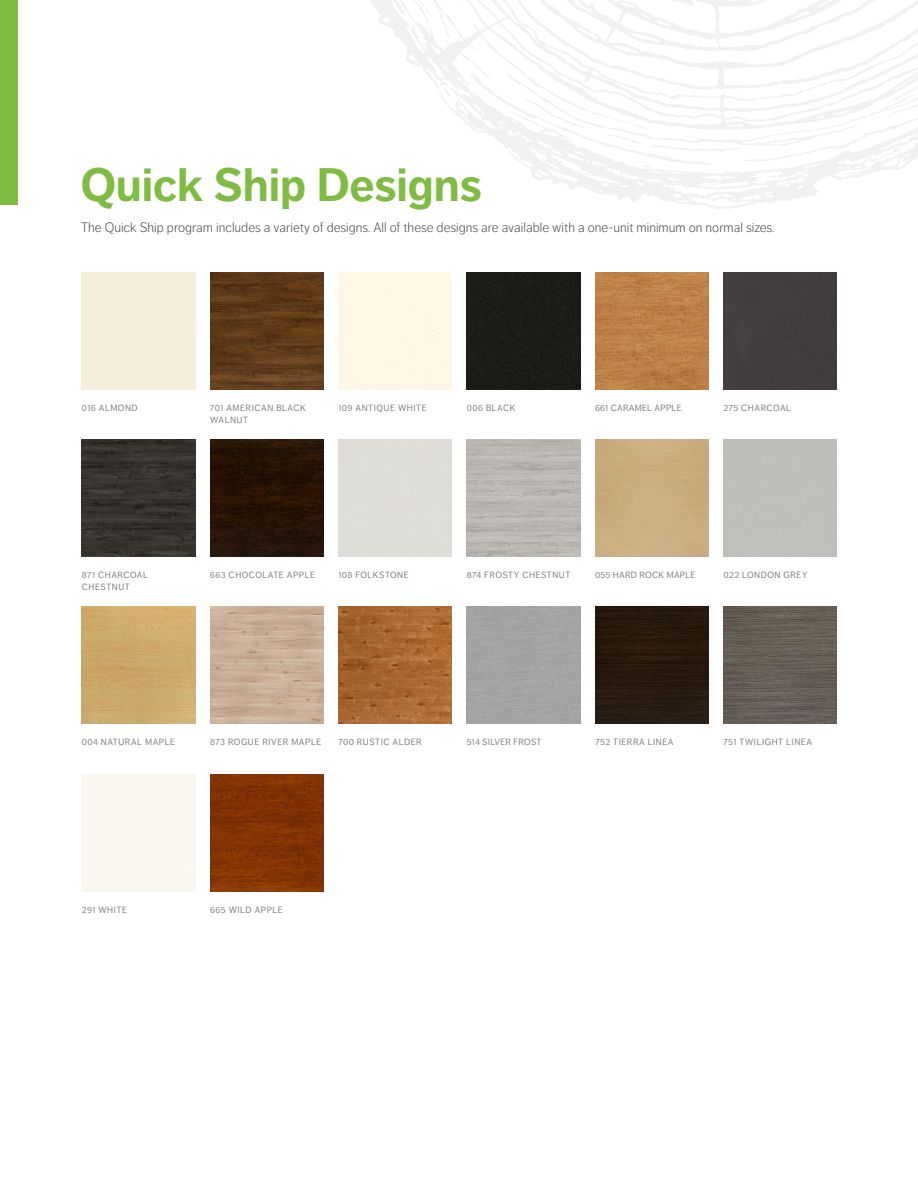
<style>
.page{position:relative;width:918px;height:1188px;background:#fff}
.page>*{position:absolute;margin:0;border:0;box-sizing:border-box;transform-origin:0 0}
.t1{font:700 46.5px "Dagny Pro";color:#7fbc42}
.t2{font:300 13.5px "Dagny Pro";color:#414042}
.t3{font:9px/12px "Dagny Pro";letter-spacing:.06em;color:#808285}
.t4{font:9px "Dagny Pro";letter-spacing:.03em;color:#808285}
</style>
<div class="page">
<svg style="left:591px;top:190px;width:227px;height:19px"></svg>
<svg style="left:532px;top:175px;width:331px;height:15px;fill:#f3f3f3"></svg>
<svg style="left:370px;top:0;width:548px;height:175px"></svg>
<img style="left:210px;top:273px;width:113px;height:117px">
<img style="left:210px;top:439px;width:113px;height:117px">
<img style="left:210px;top:775px;width:113px;height:117px">
<img style="left:82px;top:439px;width:113px;height:117px">
<img style="left:82px;top:607px;width:113px;height:117px">
<img style="left:210px;top:607px;width:113px;height:117px">
<div style="left:467px;top:273px;width:113px;height:117px;background:#1a1d16"></div>
<img style="left:467px;top:439px;width:113px;height:117px">
<img style="left:338px;top:607px;width:114px;height:117px">
<img style="left:595px;top:607px;width:114px;height:117px">
<div style="left:723px;top:273px;width:114px;height:117px;background:#423e3e"></div>
<img style="left:723px;top:607px;width:114px;height:117px">
<img style="left:595px;top:273px;width:113px;height:117px">
<div style="left:467px;top:607px;width:113px;height:117px;background:#a3a3a3"></div>
<div style="left:0;top:0;width:17px;height:204px;background:#7ebc42"></div>
<h1 class="t1" style="left:81px;top:158px;width:403px">Quick Ship Designs</h1>
<h2 class="t2" style="left:81px;top:220px;width:695px">The Quick Ship program includes a variety of designs. All of these designs are available with a one-unit minimum on normal sizes.</h2>
<p class="t3" style="left:82px;top:402px;width:57px">016 ALMOND</p>
<p class="t3" style="left:82px;top:569px;width:68px">871 CHARCOAL<br>CHESTNUT</p>
<p class="t3" style="left:210px;top:402px;width:97px">701 AMERICAN BLACK<br>WALNUT</p>
<p class="t3" style="left:338px;top:402px;width:90px">109 ANTIQUE WHITE</p>
<p class="t3" style="left:467px;top:402px;width:50px">006 BLACK</p>
<p class="t4" style="left:595px;top:403px;width:88px">661 CARAMEL APPLE</p>
<p class="t3" style="left:723px;top:402px;width:69px">275 CHARCOAL</p>
<p class="t3" style="left:210px;top:569px;width:106px">663 CHOCOLATE APPLE</p>
<p class="t3" style="left:338px;top:569px;width:72px">108 FOLKSTONE</p>
<p class="t3" style="left:467px;top:569px;width:105px">874 FROSTY CHESTNUT</p>
<p class="t4" style="left:595px;top:569px;width:102px">055 HARD ROCK MAPLE</p>
<p class="t3" style="left:723px;top:569px;width:86px">022 LONDON GREY</p>
<p class="t3" style="left:82px;top:736px;width:95px">004 NATURAL MAPLE</p>
<p class="t3" style="left:210px;top:736px;width:113px">873 ROGUE RIVER MAPLE</p>
<p class="t3" style="left:338px;top:736px;width:85px">700 RUSTIC ALDER</p>
<p class="t3" style="left:595px;top:736px;width:80px">752 TIERRA LINEA</p>
<p class="t4" style="left:467px;top:737px;width:76px">514 SILVER FROST</p>
<p class="t3" style="left:723px;top:736px;width:90px">751 TWILIGHT LINEA</p>
<p class="t3" style="left:82px;top:904px;width:47px">291 WHITE</p>
<p class="t3" style="left:210px;top:904px;width:74px">665 WILD APPLE</p>
</div>
